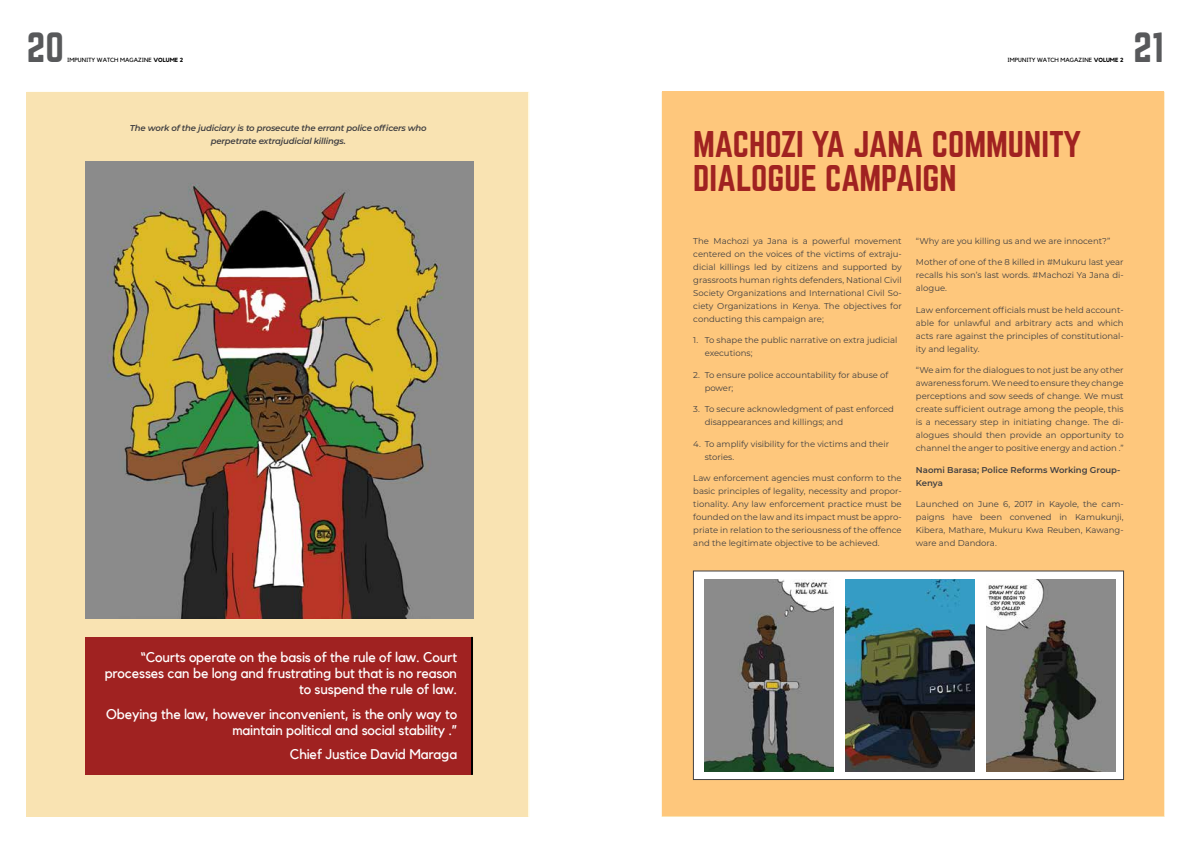
<style>
.page{position:relative;width:1191px;height:842px;background:#fff}
.page>*{position:absolute;margin:0;border:0;box-sizing:border-box;transform-origin:0 0}
.t1{font:37px "Norwester";color:#58595b}
.t2{font:32.5px/34px "Norwester";color:#a02221}
.t3{font:14px/16px "Kollektif";letter-spacing:-.01em;color:#fff;text-align:right}
.t4{font:8.5px/13px "Montserrat";color:#414042;text-align:justify}
.t5{font:italic 600 8.5px/13px "Montserrat";letter-spacing:-.02em;color:#414042;text-align:center}
.t6{font:600 8.5px/13px "Montserrat";color:#414042}
.t7{font:6px "Kollektif";color:#000}
.s1{font-weight:700}
</style>
<div class="page">
<div style="left:661px;top:92px;width:502px;height:724px;background:#fec77c"></div>
<div style="left:693px;top:571px;width:430px;height:209px;background:#fff;border:1px solid #414042"></div>
<img style="left:845px;top:579px;width:129px;height:192px">
<img style="left:705px;top:579px;width:128px;height:192px">
<img style="left:986px;top:579px;width:129px;height:192px">
<div style="left:26px;top:93px;width:502px;height:724px;background:#f9e3b2"></div>
<img style="left:86px;top:162px;width:387px;height:456px">
<div style="left:86px;top:637px;width:386px;height:138px;background:#a02221"></div>
<hr style="left:471px;top:637px;width:2px;height:138px;background:#000">
<h1 class="t1" style="left:27px;top:30px;width:38px">20</h1>
<p class="t7" style="left:67px;top:56px;width:117px">IMPUNITY WATCH MAGAZINE <span class="s1">VOLUME 2</span></p>
<p class="t7" style="left:1007px;top:56px;width:117px">IMPUNITY WATCH MAGAZINE <span class="s1">VOLUME 2</span></p>
<h1 class="t1" style="left:1133px;top:30px;width:32px">21</h1>
<p class="t5" style="left:130px;top:121px;width:298px">The work of the judiciary is to prosecute the errant police officers who perpetrate extrajudicial killings.</p>
<h2 class="t2" style="left:693px;top:128px;width:389px">MACHOZI YA JANA COMMUNITY<br>DIALOGUE CAMPAIGN</h2>
<p class="t4" style="left:693px;top:234px;width:210px">The Machozi ya Jana is a powerful movement centered on the voices of the victims of extraju&shy;dicial killings led by citizens and supported by grassroots human rights defenders, National Civil Society Organizations and International Civil So&shy;ciety Organizations in Kenya. The objectives for conducting this campaign are;</p>
<p class="t4" style="left:704px;top:334px;width:194px;text-indent:-11px">1. To shape the public narrative on extra judicial executions;</p>
<p class="t4" style="left:704px;top:368px;width:185px;text-indent:-11px">2. To ensure police accountability for abuse of power;</p>
<p class="t4" style="left:704px;top:403px;width:191px;text-indent:-11px">3. To secure acknowledgment of past enforced disappearances and killings; and</p>
<p class="t4" style="left:704px;top:437px;width:186px;text-indent:-11px">4. To amplify visibility for the victims and their stories.</p>
<p class="t4" style="left:693px;top:472px;width:210px">Law enforcement agencies must conform to the basic principles of legality, necessity and propor&shy;tionality. Any law enforcement practice must be founded on the law and its impact must be appro&shy;priate in relation to the seriousness of the offence and the legitimate objective to be achieved.</p>
<p class="t4" style="left:916px;top:234px;width:196px">“Why are you killing us and we are innocent?”</p>
<p class="t4" style="left:916px;top:256px;width:209px">Mother of one of the 8 killed in #Mukuru last year recalls his son’s last words. #Machozi Ya Jana di&shy;alogue.</p>
<p class="t4" style="left:916px;top:303px;width:209px">Law enforcement officials must be held account&shy;able for unlawful and arbitrary acts and which acts rare against the principles of constitutional&shy;ity and legality.</p>
<p class="t4" style="left:916px;top:364px;width:209px">“We aim for the dialogues to not just be any other awareness forum. We need to ensure they change perceptions and sow seeds of change. We must create sufficient outrage among the people, this is a necessary step in initiating change. The di&shy;alogues should then provide an opportunity to channel the anger to positive energy and action .”</p>
<p class="t6" style="left:916px;top:463px;width:206px">Naomi Barasa; Police Reforms Working Group-<br>Kenya</p>
<p class="t4" style="left:916px;top:497px;width:209px">Launched on June 6, 2017 in Kayole, the cam&shy;paigns have been convened in Kamukunji, Kibera, Mathare, Mukuru Kwa Reuben, Kawang&shy;ware and Dandora.</p>
<h3 class="t3" style="left:105px;top:649px;width:354px">“Courts operate on the basis of the rule of law. Court processes can be long and frustrating but that is no reason to suspend the rule of law.</h3>
<h3 class="t3" style="left:106px;top:706px;width:352px">Obeying the law, however inconvenient, is the only way to maintain political and social stability .”</h3>
<h3 class="t3" style="left:290px;top:746px;width:169px">Chief Justice David Maraga</h3>
</div>
